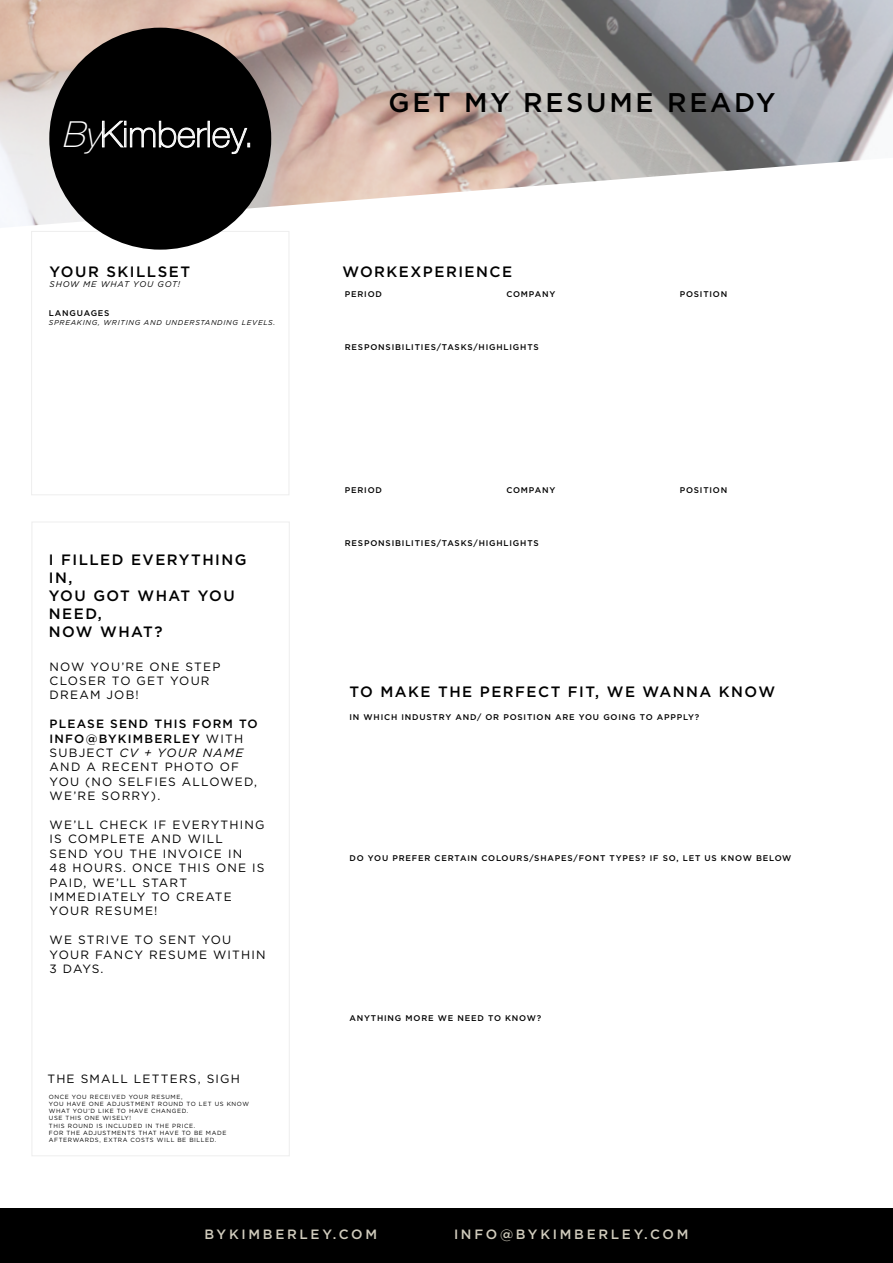
<style>
.page{position:relative;width:893px;height:1263px;background:#fff}
.page>*{position:absolute;margin:0;border:0;box-sizing:border-box;transform-origin:0 0}
.t1{font:100 36px "Helvetica Neue LT Std";color:#fff}
.t2{font:500 27px "Gotham";letter-spacing:.1em;color:#000}
.t3{font:500 15px/18px "Gotham";letter-spacing:.1em;color:#000}
.t4{font:500 13.5px "Gotham";letter-spacing:.2em;color:#d1ccbd}
.t5{font:12px/14.4px "Gotham";letter-spacing:.1em;color:#000}
.t6{font:500 8.25px "Gotham";letter-spacing:.1em;color:#000}
.t7{font:italic 8.25px "Gotham";letter-spacing:.1em;color:#000}
.t8{font:italic 7.2px "Gotham";letter-spacing:.1em;color:#000}
.t9{font:6px/7.2px "Gotham";letter-spacing:.1em;color:#000}
.s1{font-style:italic}
.s2{font-weight:500}
</style>
<div class="page">
<img style="left:0;top:0;width:893px;height:228px">
<div style="left:49px;top:28px;width:222px;height:222px;background:#000;border-radius:50%"></div>
<svg style="left:102px;top:120px;width:148px;height:34px"></svg>
<div style="left:0;top:1209px;width:893px;height:54px;background:#000"></div>
<h1 class="t1" style="left:62px;top:114px;width:194px"><span class="s1">By</span>Kimberley.</h1>
<p class="t3" style="left:50px;top:263px;width:142px">YOUR SKILLSET</p>
<p class="t7" style="left:50px;top:279px;width:132px">SHOW ME WHAT YOU GOT!</p>
<p class="t6" style="left:49px;top:308px;width:62px">LANGUAGES</p>
<p class="t8" style="left:49px;top:317px;width:228px">SPREAKING, WRITING AND UNDERSTANDING LEVELS.</p>
<p class="t3" style="left:49px;top:550px;width:199px">I FILLED EVERYTHING<br>IN,<br>YOU GOT WHAT YOU<br>NEED,<br>NOW WHAT?</p>
<p class="t5" style="left:50px;top:659px;width:172px">NOW YOU’RE ONE STEP<br>CLOSER TO GET YOUR<br>DREAM JOB!</p>
<p class="t5" style="left:50px;top:716px;width:210px"><span class="s2">PLEASE SEND THIS FORM TO<br>INFO@BYKIMBERLEY</span> WITH<br>SUBJECT <span class="s1">CV + YOUR NAME<br></span>AND A RECENT PHOTO OF<br>YOU (NO SELFIES ALLOWED,<br>WE’RE SORRY).</p>
<p class="t5" style="left:50px;top:817px;width:216px">WE’LL CHECK IF EVERYTHING<br>IS COMPLETE AND WILL<br>SEND YOU THE INVOICE IN<br>48 HOURS. ONCE THIS ONE IS<br>PAID, WE’LL START<br>IMMEDIATELY TO CREATE<br>YOUR RESUME!</p>
<p class="t5" style="left:50px;top:932px;width:218px">WE STRIVE TO SENT YOU<br>YOUR FANCY RESUME WITHIN<br>3 DAYS.</p>
<p class="t5" style="left:47px;top:1071px;width:194px">THE SMALL LETTERS, SIGH</p>
<p class="t9" style="left:49px;top:1093px;width:202px">ONCE YOU RECEIVED YOUR RESUME,<br>YOU HAVE ONE ADJUSTMENT ROUND TO LET US KNOW WHAT YOU’D LIKE TO HAVE CHANGED.<br>USE THIS ONE WISELY!<br>THIS ROUND IS INCLUDED IN THE PRICE.<br>FOR THE ADJUSTMENTS THAT HAVE TO BE MADE AFTERWARDS, EXTRA COSTS WILL BE BILLED.</p>
<h2 class="t2" style="left:389px;top:85px;width:388px">GET MY RESUME READY</h2>
<p class="t3" style="left:342px;top:263px;width:171px">WORKEXPERIENCE</p>
<p class="t6" style="left:345px;top:289px;width:39px">PERIOD</p>
<p class="t6" style="left:506px;top:289px;width:50px">COMPANY</p>
<p class="t6" style="left:680px;top:289px;width:49px">POSITION</p>
<p class="t6" style="left:345px;top:342px;width:195px">RESPONSIBILITIES/TASKS/HIGHLIGHTS</p>
<p class="t6" style="left:345px;top:485px;width:39px">PERIOD</p>
<p class="t6" style="left:506px;top:485px;width:50px">COMPANY</p>
<p class="t6" style="left:680px;top:485px;width:49px">POSITION</p>
<p class="t6" style="left:345px;top:537px;width:195px">RESPONSIBILITIES/TASKS/HIGHLIGHTS</p>
<p class="t3" style="left:349px;top:682px;width:427px">TO MAKE THE PERFECT FIT, WE WANNA KNOW</p>
<p class="t6" style="left:349px;top:712px;width:351px">IN WHICH INDUSTRY AND/ OR POSITION ARE YOU GOING TO APPPLY?</p>
<p class="t6" style="left:349px;top:852px;width:443px">DO YOU PREFER CERTAIN COLOURS/SHAPES/FONT TYPES? IF SO, LET US KNOW BELOW</p>
<p class="t6" style="left:349px;top:1013px;width:193px">ANYTHING MORE WE NEED TO KNOW?</p>
<p class="t4" style="left:205px;top:1225px;width:174px">BYKIMBERLEY.COM</p>
<p class="t4" style="left:454px;top:1225px;width:236px">INFO@BYKIMBERLEY.COM</p>
</div>
